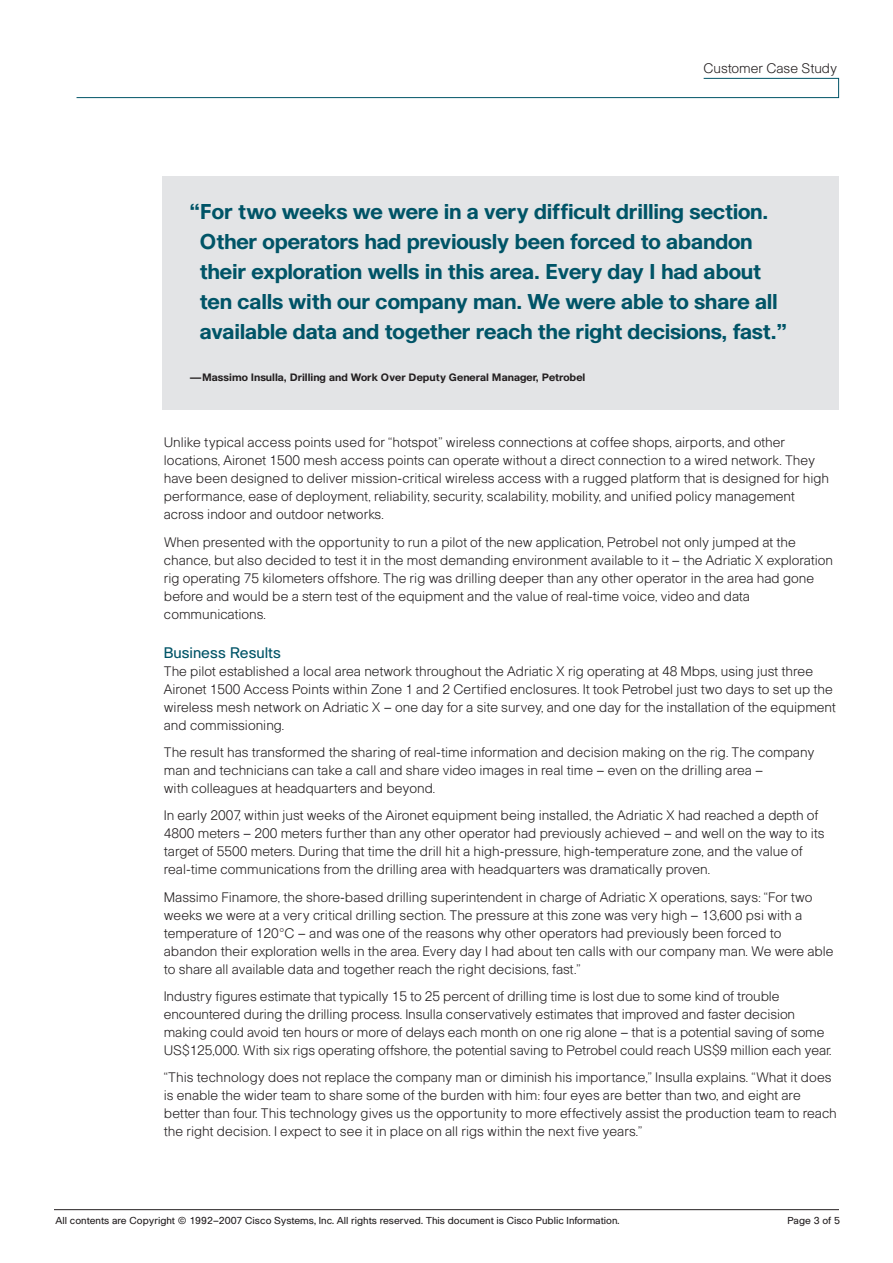
<style>
.page{position:relative;width:893px;height:1263px;background:#fff}
.page>*{position:absolute;margin:0;border:0;box-sizing:border-box;transform-origin:0 0}
.t1{font:700 21px/30px "Cisco";letter-spacing:-.015em;color:#005467}
.t2{font:15px "Cisco";color:#005467}
.t3{font:300 13.5px/18px "Cisco";color:#231f20}
.t4{font:700 10.5px "Cisco";color:#231f20}
.t5{font:9.9px "Cisco";color:#231f20}
</style>
<div class="page">
<hr style="left:54px;top:1209px;width:785px;height:1px;background:#231f20">
<svg style="left:76px;top:78px;width:763px;height:20px"></svg>
<div style="left:162px;top:176px;width:677px;height:234px;background:#e3e4e6"></div>
<p class="t3" style="left:703px;top:60px;width:135px">Customer Case Study</p>
<p class="t1" style="left:200px;top:199px;width:589px;text-indent:-10px">“For two weeks we were in a very difficult drilling section.<br>Other operators had previously been forced to abandon their exploration wells in this area. Every day I had about ten calls with our company man. We were able to share all available data and together reach the right decisions, fast.”</p>
<p class="t4" style="left:190px;top:374px;width:397px">—Massimo Insulla, Drilling and Work Over Deputy General Manager, Petrobel</p>
<p class="t3" style="left:164px;top:435px;width:667px">Unlike typical access points used for “hotspot” wireless connections at coffee shops, airports, and other locations, Aironet 1500 mesh access points can operate without a direct connection to a wired network. They have been designed to deliver mission-critical wireless access with a rugged platform that is designed for high performance, ease of deployment, reliability, security, scalability, mobility, and unified policy management across indoor and outdoor networks.</p>
<p class="t3" style="left:164px;top:534px;width:671px">When presented with the opportunity to run a pilot of the new application, Petrobel not only jumped at the chance, but also decided to test it in the most demanding environment available to it – the Adriatic X exploration rig operating 75 kilometers offshore. The rig was drilling deeper than any other operator in the area had gone before and would be a stern test of the equipment and the value of real-time voice, video and data communications.</p>
<p class="t2" style="left:164px;top:647px;width:118px">Business Results</p>
<p class="t3" style="left:164px;top:664px;width:674px">The pilot established a local area network throughout the Adriatic X rig operating at 48 Mbps, using just three Aironet 1500 Access Points within Zone 1 and 2 Certified enclosures. It took Petrobel just two days to set up the wireless mesh network on Adriatic X – one day for a site survey, and one day for the installation of the equipment and commissioning.</p>
<p class="t3" style="left:164px;top:745px;width:652px">The result has transformed the sharing of real-time information and decision making on the rig. The company man and technicians can take a call and share video images in real time – even on the drilling area –<br>with colleagues at headquarters and beyond.</p>
<p class="t3" style="left:164px;top:808px;width:662px">In early 2007, within just weeks of the Aironet equipment being installed, the Adriatic X had reached a depth of 4800 meters – 200 meters further than any other operator had previously achieved – and well on the way to its target of 5500 meters. During that time the drill hit a high-pressure, high-temperature zone, and the value of real-time communications from the drilling area with headquarters was dramatically proven.</p>
<p class="t3" style="left:164px;top:889px;width:671px">Massimo Finamore, the shore-based drilling superintendent in charge of Adriatic X operations, says: “For two weeks we were at a very critical drilling section. The pressure at this zone was very high – 13,600 psi with a temperature of 120°C – and was one of the reasons why other operators had previously been forced to abandon their exploration wells in the area. Every day I had about ten calls with our company man. We were able to share all available data and together reach the right decisions, fast.”</p>
<p class="t3" style="left:164px;top:988px;width:669px">Industry figures estimate that typically 15 to 25 percent of drilling time is lost due to some kind of trouble encountered during the drilling process. Insulla conservatively estimates that improved and faster decision making could avoid ten hours or more of delays each month on one rig alone – that is a potential saving of some US$125,000. With six rigs operating offshore, the potential saving to Petrobel could reach US$9 million each year.</p>
<p class="t3" style="left:164px;top:1070px;width:674px">“This technology does not replace the company man or diminish his importance,” Insulla explains. “What it does is enable the wider team to share some of the burden with him: four eyes are better than two, and eight are better than four. This technology gives us the opportunity to more effectively assist the production team to reach the right decision. I expect to see it in place on all rigs within the next five years.”</p>
<p class="t5" style="left:56px;top:1217px;width:565px">All contents are Copyright © 1992–2007 Cisco Systems, Inc. All rights reserved. This document is Cisco Public Information.</p>
<p class="t5" style="left:787px;top:1217px;width:54px">Page 3 of 5</p>
</div>
